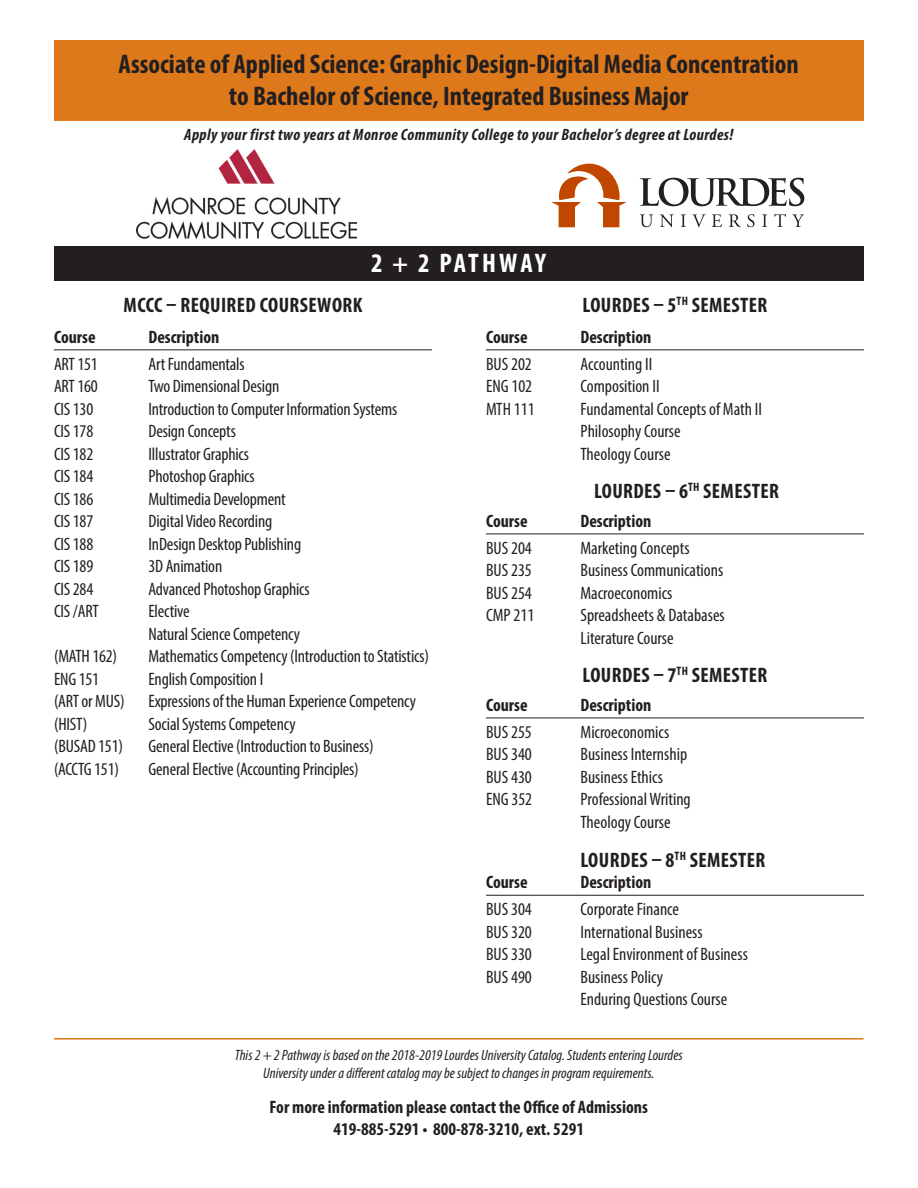
<style>
.page{position:relative;width:918px;height:1188px;background:#fff}
.page>*{position:absolute;margin:0;border:0;box-sizing:border-box;transform-origin:0 0}
.t1{font:700 condensed 27px/32.4px "Myriad Pro";color:#231f20;text-align:center}
.t2{font:700 condensed 27px "Myriad Pro";letter-spacing:.1em;color:#fff}
.t3{font:700 condensed 21px "Myriad Pro";letter-spacing:.02em;color:#231f20}
.t4{font:condensed 18px/22.5px "Myriad Pro";letter-spacing:-.01em;color:#231f20}
.t5{font:700 condensed 18px "Myriad Pro";color:#231f20}
.t6{font:italic 700 condensed 16.5px "Myriad Pro";letter-spacing:.025em;color:#231f20}
.t7{font:italic condensed 15px "Myriad Pro";color:#231f20}
</style>
<div class="page">
<svg style="left:640px;top:178px;width:164px;height:28px"></svg>
<svg style="left:640px;top:214px;width:13px;height:13px"></svg>
<svg style="left:660px;top:214px;width:14px;height:13px"></svg>
<svg style="left:681px;top:214px;width:5px;height:13px"></svg>
<svg style="left:692px;top:214px;width:14px;height:13px"></svg>
<svg style="left:712px;top:214px;width:10px;height:13px"></svg>
<svg style="left:729px;top:214px;width:12px;height:13px"></svg>
<svg style="left:747px;top:214px;width:8px;height:13px"></svg>
<svg style="left:762px;top:214px;width:5px;height:13px"></svg>
<svg style="left:774px;top:214px;width:12px;height:13px"></svg>
<svg style="left:792px;top:214px;width:12px;height:13px"></svg>
<svg style="left:551px;top:164px;width:76px;height:63px"></svg>
<div style="left:54px;top:40px;width:810px;height:81px;background:#de791b"></div>
<img style="left:136px;top:149px;width:220px;height:90px">
<div style="left:54px;top:246px;width:809px;height:34px;background:#231f20"></div>
<hr style="left:54px;top:1038px;width:809px;height:2px;background:#de791b">
<hr style="left:54px;top:349px;width:378px;height:1px;background:#231f20">
<hr style="left:486px;top:349px;width:378px;height:1px;background:#231f20">
<hr style="left:486px;top:534px;width:378px;height:1px;background:#231f20">
<hr style="left:486px;top:718px;width:378px;height:1px;background:#231f20">
<hr style="left:486px;top:895px;width:378px;height:1px;background:#231f20">
<p class="t1" style="left:119px;top:47px;width:682px">Associate of Applied Science: Graphic Design-Digital Media Concentration to Bachelor of Science, Integrated Business Major</p>
<p class="t6" style="left:184px;top:124px;width:551px">Apply your first two years at Monroe Community College to your Bachelor’s degree at Lourdes!</p>
<p class="t2" style="left:371px;top:247px;width:177px">2 + 2 PATHWAY</p>
<p class="t3" style="left:124px;top:292px;width:240px">MCCC – REQUIRED COURSEWORK</p>
<p class="t3" style="left:583px;top:292px;width:186px">LOURDES – 5<sup>TH</sup> SEMESTER</p>
<p class="t5" style="left:54px;top:325px;width:43px">Course</p>
<p class="t5" style="left:148px;top:325px;width:72px">Description</p>
<p class="t4" style="left:54px;top:352px;width:45px">ART 151</p>
<p class="t4" style="left:148px;top:352px;width:98px">Art Fundamentals</p>
<p class="t4" style="left:54px;top:375px;width:45px">ART 160</p>
<p class="t4" style="left:148px;top:375px;width:132px">Two Dimensional Design</p>
<p class="t4" style="left:54px;top:397px;width:41px">CIS 130</p>
<p class="t4" style="left:148px;top:397px;width:250px">Introduction to Computer Information Systems</p>
<p class="t4" style="left:54px;top:420px;width:41px">CIS 178</p>
<p class="t4" style="left:148px;top:420px;width:89px">Design Concepts</p>
<p class="t4" style="left:54px;top:442px;width:41px">CIS 182</p>
<p class="t4" style="left:148px;top:442px;width:102px">Illustrator Graphics</p>
<p class="t4" style="left:54px;top:465px;width:41px">CIS 184</p>
<p class="t4" style="left:148px;top:465px;width:108px">Photoshop Graphics</p>
<p class="t4" style="left:54px;top:487px;width:41px">CIS 186</p>
<p class="t4" style="left:148px;top:487px;width:139px">Multimedia Development</p>
<p class="t4" style="left:54px;top:510px;width:41px">CIS 187</p>
<p class="t4" style="left:148px;top:510px;width:125px">Digital Video Recording</p>
<p class="t4" style="left:54px;top:532px;width:41px">CIS 188</p>
<p class="t4" style="left:148px;top:532px;width:154px">InDesign Desktop Publishing</p>
<p class="t4" style="left:54px;top:555px;width:41px">CIS 189</p>
<p class="t4" style="left:148px;top:555px;width:75px">3D Animation</p>
<p class="t4" style="left:54px;top:577px;width:41px">CIS 284</p>
<p class="t4" style="left:148px;top:577px;width:163px">Advanced Photoshop Graphics</p>
<p class="t4" style="left:54px;top:600px;width:46px">CIS /ART</p>
<p class="t4" style="left:148px;top:600px;width:43px">Elective</p>
<p class="t4" style="left:148px;top:622px;width:153px">Natural Science Competency</p>
<p class="t4" style="left:54px;top:645px;width:65px">(MATH 162)</p>
<p class="t4" style="left:148px;top:645px;width:282px">Mathematics Competency (Introduction to Statistics)</p>
<p class="t4" style="left:54px;top:667px;width:47px">ENG 151</p>
<p class="t4" style="left:148px;top:667px;width:116px">English Composition I</p>
<p class="t4" style="left:54px;top:690px;width:72px">(ART or MUS)</p>
<p class="t4" style="left:148px;top:690px;width:269px">Expressions of the Human Experience Competency</p>
<p class="t4" style="left:54px;top:712px;width:35px">(HIST)</p>
<p class="t4" style="left:148px;top:712px;width:149px">Social Systems Competency</p>
<p class="t4" style="left:54px;top:735px;width:71px">(BUSAD 151)</p>
<p class="t4" style="left:148px;top:735px;width:227px">General Elective (Introduction to Business)</p>
<p class="t4" style="left:54px;top:757px;width:66px">(ACCTG 151)</p>
<p class="t4" style="left:148px;top:757px;width:212px">General Elective (Accounting Principles)</p>
<p class="t5" style="left:486px;top:325px;width:43px">Course</p>
<p class="t5" style="left:580px;top:325px;width:72px">Description</p>
<p class="t4" style="left:486px;top:352px;width:47px">BUS 202</p>
<p class="t4" style="left:580px;top:352px;width:73px">Accounting II</p>
<p class="t4" style="left:486px;top:375px;width:48px">ENG 102</p>
<p class="t4" style="left:580px;top:375px;width:81px">Composition II</p>
<p class="t4" style="left:486px;top:397px;width:50px">MTH 111</p>
<p class="t4" style="left:580px;top:397px;width:183px">Fundamental Concepts of Math II</p>
<p class="t4" style="left:580px;top:420px;width:102px">Philosophy Course</p>
<p class="t4" style="left:580px;top:442px;width:92px">Theology Course</p>
<p class="t3" style="left:594px;top:478px;width:186px">LOURDES – 6<sup>TH</sup> SEMESTER</p>
<p class="t5" style="left:486px;top:510px;width:43px">Course</p>
<p class="t5" style="left:580px;top:510px;width:72px">Description</p>
<p class="t4" style="left:486px;top:536px;width:47px">BUS 204</p>
<p class="t4" style="left:580px;top:536px;width:111px">Marketing Concepts</p>
<p class="t4" style="left:486px;top:559px;width:47px">BUS 235</p>
<p class="t4" style="left:580px;top:559px;width:144px">Business Communications</p>
<p class="t4" style="left:486px;top:581px;width:47px">BUS 254</p>
<p class="t4" style="left:580px;top:581px;width:93px">Macroeconomics</p>
<p class="t4" style="left:486px;top:604px;width:50px">CMP 211</p>
<p class="t4" style="left:580px;top:604px;width:146px">Spreadsheets &amp; Databases<br>Literature Course</p>
<p class="t3" style="left:583px;top:662px;width:186px">LOURDES – 7<sup>TH</sup> SEMESTER</p>
<p class="t5" style="left:486px;top:694px;width:43px">Course</p>
<p class="t5" style="left:580px;top:694px;width:72px">Description</p>
<p class="t4" style="left:486px;top:720px;width:47px">BUS 255</p>
<p class="t4" style="left:580px;top:720px;width:90px">Microeconomics</p>
<p class="t4" style="left:486px;top:743px;width:47px">BUS 340</p>
<p class="t4" style="left:580px;top:743px;width:108px">Business Internship</p>
<p class="t4" style="left:486px;top:765px;width:47px">BUS 430</p>
<p class="t4" style="left:580px;top:765px;width:84px">Business Ethics</p>
<p class="t4" style="left:486px;top:788px;width:48px">ENG 352</p>
<p class="t4" style="left:580px;top:788px;width:112px">Professional Writing</p>
<p class="t4" style="left:580px;top:810px;width:92px">Theology Course</p>
<p class="t3" style="left:580px;top:846px;width:186px">LOURDES – 8<sup>TH</sup> SEMESTER</p>
<p class="t5" style="left:486px;top:871px;width:43px">Course</p>
<p class="t5" style="left:580px;top:871px;width:72px">Description</p>
<p class="t4" style="left:486px;top:898px;width:47px">BUS 304</p>
<p class="t4" style="left:580px;top:898px;width:100px">Corporate Finance</p>
<p class="t4" style="left:486px;top:920px;width:47px">BUS 320</p>
<p class="t4" style="left:580px;top:920px;width:124px">International Business</p>
<p class="t4" style="left:486px;top:943px;width:47px">BUS 330</p>
<p class="t4" style="left:580px;top:943px;width:169px">Legal Environment of Business</p>
<p class="t4" style="left:486px;top:965px;width:47px">BUS 490</p>
<p class="t4" style="left:580px;top:965px;width:84px">Business Policy</p>
<p class="t4" style="left:580px;top:988px;width:148px">Enduring Questions Course</p>
<p class="t7" style="left:235px;top:1046px;width:449px">This 2 + 2 Pathway is based on the 2018-2019 Lourdes University Catalog. Students entering Lourdes</p>
<p class="t7" style="left:263px;top:1064px;width:393px">University under a different catalog may be subject to changes in program requirements.</p>
<p class="t5" style="left:270px;top:1096px;width:380px">For more information please contact the Office of Admissions</p>
<p class="t5" style="left:333px;top:1117px;width:252px">419-885-5291 • 800-878-3210, ext. 5291</p>
</div>
